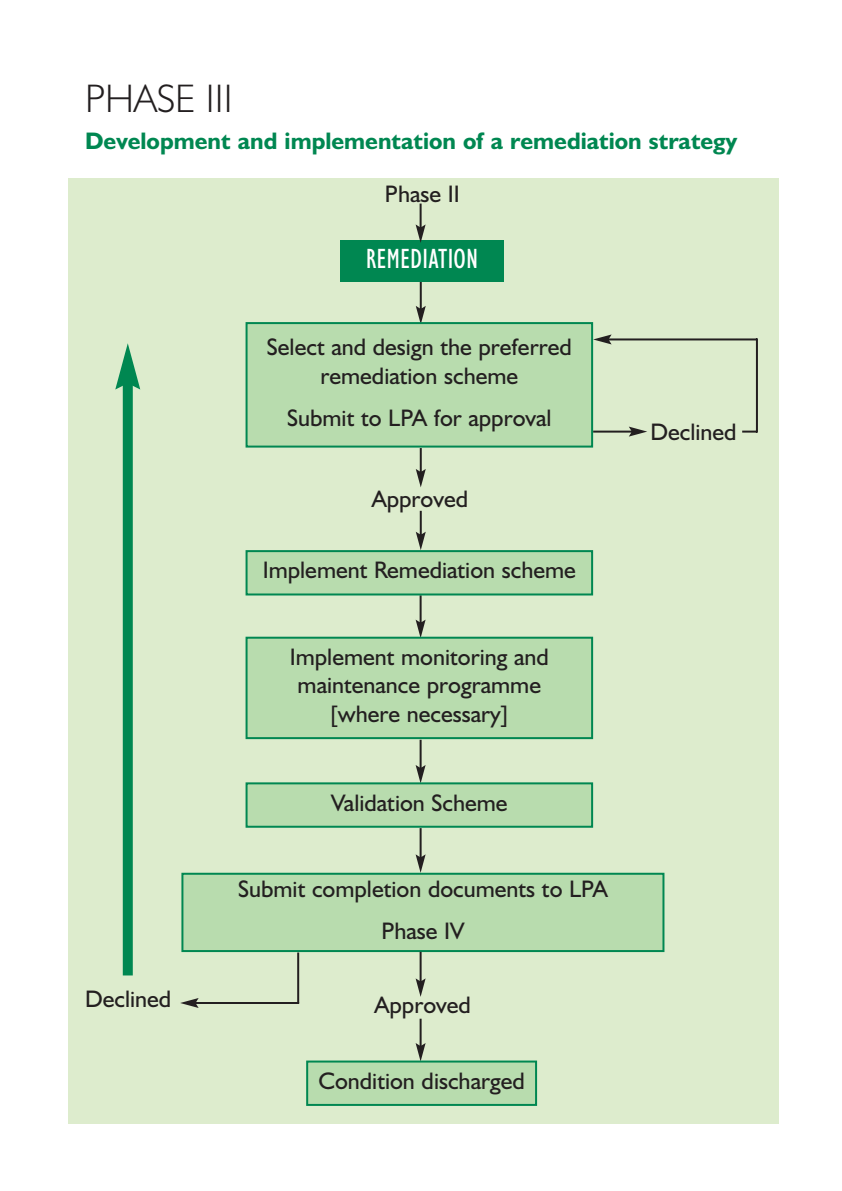
<style>
.page{position:relative;width:842px;height:1191px;background:#fff}
.page>*{position:absolute;margin:0;border:0;box-sizing:border-box;transform-origin:0 0}
.t1{font:300 40px "Humanist 521 BT";color:#231f20}
.t2{font:condensed 28px "Humanist 521 BT";color:#fff}
.t3{font:24px/28.8px "Humanist 521 BT";color:#231f20;text-align:center}
.t4{font:700 24px "Humanist 521 BT";color:#008751}
</style>
<div class="page">
<div style="left:68px;top:178px;width:710px;height:945px;background:#ddeccd"></div>
<hr style="left:297px;top:952px;width:2px;height:50px;background:#231f20">
<hr style="left:608px;top:338px;width:149px;height:2px;background:#231f20">
<hr style="left:756px;top:338px;width:2px;height:94px;background:#231f20">
<svg style="left:742px;top:430px;width:14px;height:2px"></svg>
<hr style="left:195px;top:1002px;width:104px;height:2px;background:#231f20">
<div style="left:182px;top:873px;width:481px;height:78px;background:#b8dcae"></div>
<svg style="left:416px;top:978px;width:10px;height:19px"></svg>
<div style="left:181px;top:872px;width:483px;height:80px;border:2px solid #008751"></div>
<hr style="left:420px;top:951px;width:2px;height:31px;background:#231f20">
<div style="left:123px;top:381px;width:10px;height:594px;background:#008751"></div>
<svg style="left:115px;top:343px;width:25px;height:46px"></svg>
<hr style="left:420px;top:282px;width:2px;height:27px;background:#231f20">
<svg style="left:416px;top:306px;width:10px;height:16px"></svg>
<div style="left:340px;top:241px;width:164px;height:41px;background:#008751"></div>
<hr style="left:420px;top:448px;width:2px;height:24px;background:#231f20">
<svg style="left:416px;top:469px;width:10px;height:18px"></svg>
<hr style="left:593px;top:430px;width:39px;height:2px;background:#231f20">
<svg style="left:629px;top:426px;width:18px;height:10px"></svg>
<div style="left:247px;top:323px;width:345px;height:123px;background:#b8dcae"></div>
<div style="left:246px;top:322px;width:347px;height:125px;border:2px solid #008751"></div>
<svg style="left:593px;top:334px;width:19px;height:10px"></svg>
<hr style="left:420px;top:203px;width:2px;height:25px;background:#231f20">
<svg style="left:416px;top:224px;width:10px;height:19px"></svg>
<hr style="left:420px;top:511px;width:2px;height:24px;background:#231f20">
<svg style="left:416px;top:532px;width:10px;height:18px"></svg>
<hr style="left:420px;top:595px;width:2px;height:28px;background:#231f20">
<svg style="left:416px;top:619px;width:10px;height:17px"></svg>
<div style="left:247px;top:551px;width:345px;height:43px;background:#b8dcae"></div>
<div style="left:246px;top:550px;width:347px;height:45px;border:2px solid #008751"></div>
<hr style="left:420px;top:739px;width:2px;height:29px;background:#231f20">
<svg style="left:416px;top:765px;width:10px;height:17px"></svg>
<hr style="left:420px;top:828px;width:2px;height:30px;background:#231f20">
<svg style="left:416px;top:854px;width:10px;height:19px"></svg>
<div style="left:247px;top:637px;width:345px;height:101px;background:#b8dcae"></div>
<div style="left:246px;top:636px;width:347px;height:103px;border:2px solid #008751"></div>
<div style="left:247px;top:783px;width:345px;height:43px;background:#b8dcae"></div>
<div style="left:246px;top:782px;width:347px;height:45px;border:2px solid #008751"></div>
<svg style="left:180px;top:998px;width:19px;height:10px"></svg>
<hr style="left:420px;top:1018px;width:2px;height:28px;background:#231f20">
<svg style="left:416px;top:1043px;width:10px;height:17px"></svg>
<div style="left:307px;top:1061px;width:229px;height:44px;background:#b8dcae"></div>
<div style="left:306px;top:1060px;width:231px;height:46px;border:2px solid #008751"></div>
<h2 class="t1" style="left:85px;top:85px;width:149px">PHASE III</h2>
<h4 class="t4" style="left:85px;top:133px;width:654px">Development and implementation of a remediation strategy</h4>
<p class="t3" style="left:385px;top:182px;width:76px">Phase II</p>
<p class="t2" style="left:366px;top:248px;width:114px">REMEDIATION</p>
<p class="t3" style="left:267px;top:335px;width:306px">Select and design the preferred remediation scheme</p>
<p class="t3" style="left:287px;top:406px;width:266px">Submit to LPA for approval</p>
<p class="t3" style="left:372px;top:487px;width:98px">Approved</p>
<p class="t3" style="left:263px;top:558px;width:315px">Implement Remediation scheme</p>
<p class="t3" style="left:290px;top:644px;width:261px">Implement monitoring and maintenance programme [where necessary]</p>
<p class="t3" style="left:331px;top:790px;width:178px">Validation Scheme</p>
<p class="t3" style="left:238px;top:870px;width:371px;line-height:41.8px">Submit completion documents to LPA<br>Phase IV</p>
<p class="t3" style="left:85px;top:986px;width:88px">Declined</p>
<p class="t3" style="left:375px;top:992px;width:98px">Approved</p>
<p class="t3" style="left:318px;top:1068px;width:208px">Condition discharged</p>
<p class="t3" style="left:650px;top:420px;width:88px">Declined</p>
</div>
